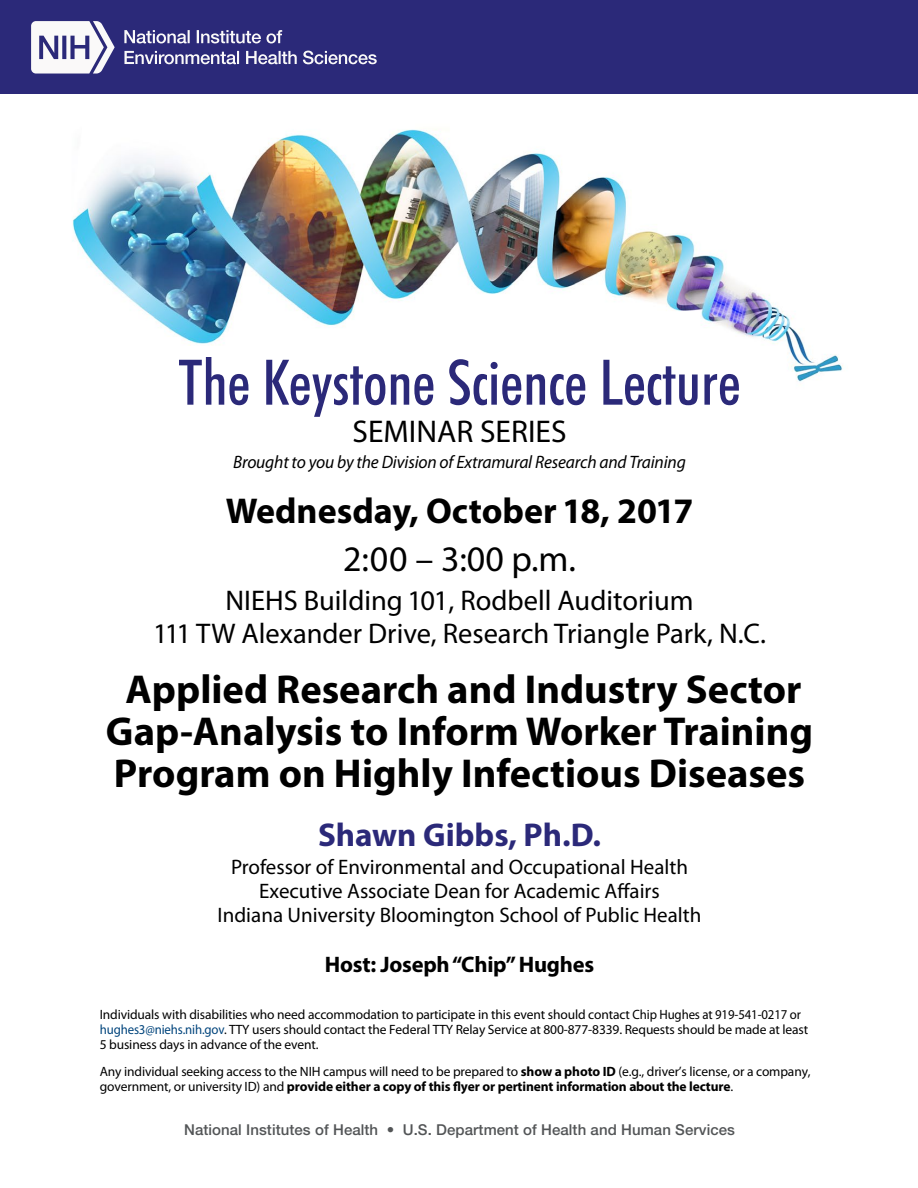
<style>
.page{position:relative;width:918px;height:1188px;background:#fff}
.page>*{position:absolute;margin:0;border:0;box-sizing:border-box;transform-origin:0 0}
.t1{font:500 condensed 63px "Futura BT";color:#2b2979}
.t2{font:700 40.5px/42px "Myriad Pro";color:#000;text-align:center}
.t3{font:700 36px "Myriad Pro";color:#000}
.t4{font:36px "Myriad Pro";color:#000}
.t5{font:700 33px "Myriad Pro";color:#2b2979}
.t6{font:31.5px "Myriad Pro";color:#000}
.t7{font:28.5px "Myriad Pro";color:#000}
.t8{font:700 22.5px "Myriad Pro";letter-spacing:-.01em;color:#000}
.t9{font:21px/24px "Myriad Pro";color:#000;text-align:center}
.t10{font:italic 18px "Myriad Pro";letter-spacing:-.01em;color:#000}
.t11{font:500 15px "Helvetica Neue LT Std";letter-spacing:.005em;color:#535557}
.t12{font:13.5px/15px "Myriad Pro";letter-spacing:-.01em;color:#000}
.s1{color:#00447c}
.s2{font-weight:700}
</style>
<div class="page">
<img style="left:72px;top:129px;width:771px;height:253px">
<div style="left:0;top:0;width:918px;height:94px;background:#2b2979"></div>
<svg style="left:31px;top:21px;width:84px;height:53px"></svg>
<svg style="left:124px;top:51px;width:253px;height:13px"></svg>
<svg style="left:124px;top:30px;width:158px;height:13px"></svg>
<p class="t1" style="left:178px;top:344px;width:564px">The Keystone Science Lecture</p>
<p class="t6" style="left:353px;top:412px;width:216px">SEMINAR SERIES</p>
<p class="t10" style="left:233px;top:451px;width:454px">Brought to you by the Division of Extramural Research and Training</p>
<p class="t3" style="left:226px;top:488px;width:469px">Wednesday, October 18, 2017</p>
<p class="t4" style="left:343px;top:537px;width:234px">2:00 – 3:00 p.m.</p>
<p class="t7" style="left:226px;top:583px;width:470px">NIEHS Building 101, Rodbell Auditorium</p>
<p class="t7" style="left:153px;top:616px;width:615px">111 TW Alexander Drive, Research Triangle Park, N.C.</p>
<p class="t2" style="left:106px;top:668px;width:709px">Applied Research and Industry Sector<br>Gap-Analysis to Inform Worker Training<br>Program on Highly Infectious Diseases</p>
<p class="t5" style="left:318px;top:813px;width:284px">Shawn Gibbs, Ph.D.</p>
<p class="t9" style="left:231px;top:855px;width:458px">Professor of Environmental and Occupational Health</p>
<p class="t9" style="left:218px;top:879px;width:485px">Executive Associate Dean for Academic Affairs<br>Indiana University Bloomington School of Public Health</p>
<p class="t8" style="left:325px;top:950px;width:271px">Host: Joseph “Chip” Hughes</p>
<p class="t12" style="left:100px;top:1007px;width:710px">Individuals with disabilities who need accommodation to participate in this event should contact Chip Hughes at 919-541-0217 or <span class="s1">hughes3@niehs.nih.gov</span>. TTY users should contact the Federal TTY Relay Service at 800-877-8339. Requests should be made at least<br>5 business days in advance of the event.</p>
<p class="t12" style="left:100px;top:1064px;width:712px">Any individual seeking access to the NIH campus will need to be prepared to <span class="s2">show a photo ID</span> (e.g., driver’s license, or a company, government, or university ID) and <span class="s2">provide either a copy of this flyer or pertinent information about the lecture</span>.</p>
<p class="t11" style="left:184px;top:1120px;width:552px">National Institutes of Health • U.S. Department of Health and Human Services</p>
</div>
